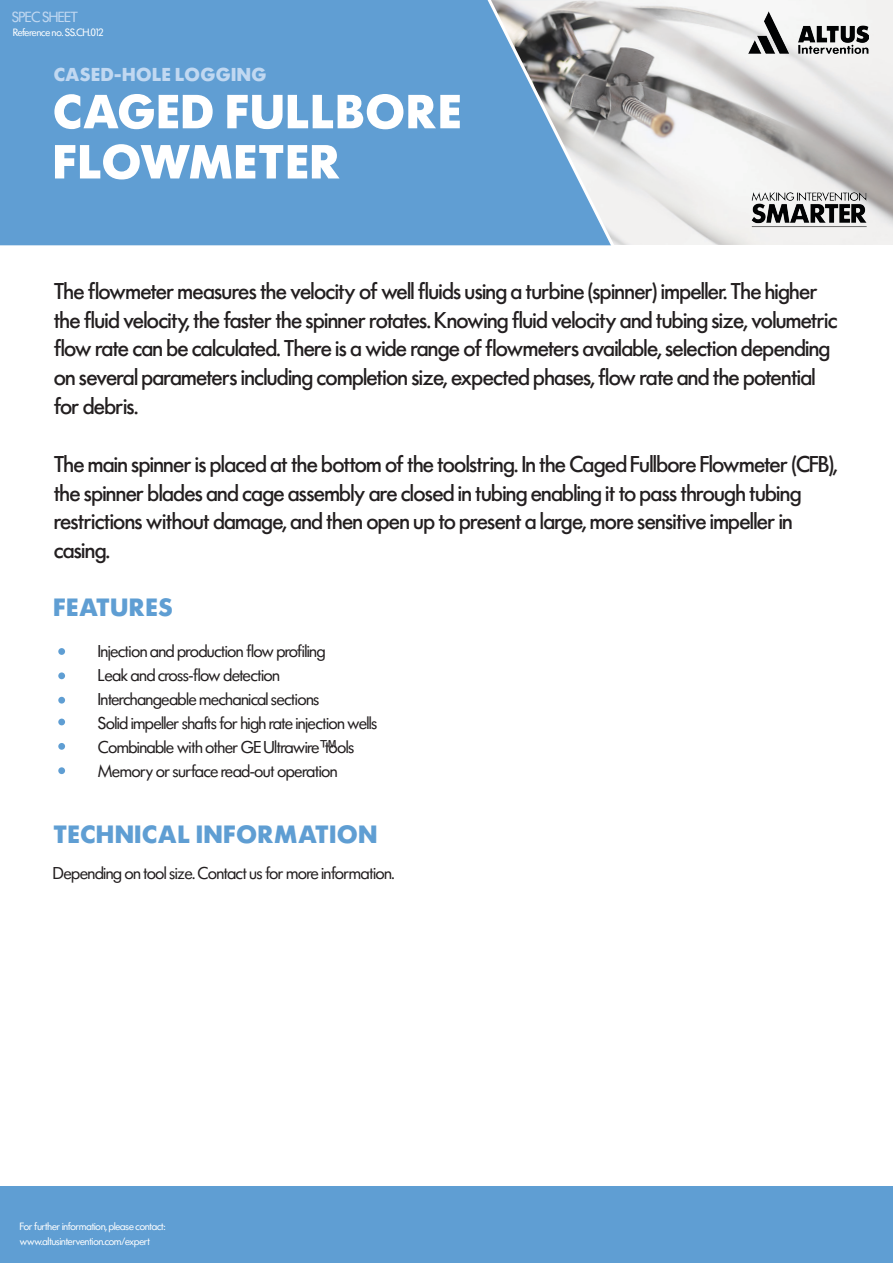
<style>
.page{position:relative;width:893px;height:1263px;background:#fff}
.page>*{position:absolute;margin:0;border:0;box-sizing:border-box;transform-origin:0 0}
.t1{font:700 50.25px/50.2px "Futura SHOP";letter-spacing:.06em;color:#fff}
.t2{font:700 26.25px "Futura SHOP";letter-spacing:.06em;color:#5f9ed3}
.t3{font:500 24px/28.8px "Futura SHOP";color:#231f20}
.t4{font:700 19.65px "Futura SHOP";letter-spacing:.06em;color:#c1d8f1}
.t5{font:18px "Futura SHOP";color:#231f20}
.t6{font:15.45px "Futura SHOP";color:#c1d8f1}
.t7{font:11.1px "Futura SHOP";color:#fff}
</style>
<div class="page">
<img style="left:617px;top:0;width:276px;height:245px">
<div style="left:0;top:0;width:483px;height:245px;background:#609ed3"></div>
<img style="left:749px;top:12px;width:120px;height:41px">
<div style="left:58px;top:648px;width:7px;height:7px;background:#5f9ed3;border-radius:50%"></div>
<div style="left:58px;top:719px;width:7px;height:6px;background:#5f9ed3;border-radius:50%"></div>
<div style="left:58px;top:672px;width:7px;height:7px;background:#5f9ed3;border-radius:50%"></div>
<div style="left:58px;top:743px;width:7px;height:7px;background:#5f9ed3;border-radius:50%"></div>
<div style="left:58px;top:697px;width:7px;height:7px;background:#5f9ed3;border-radius:50%"></div>
<div style="left:58px;top:767px;width:7px;height:7px;background:#5f9ed3;border-radius:50%"></div>
<svg style="left:483px;top:0;width:134px;height:246px;background:#87a5bf"></svg>
<img style="left:747px;top:187px;width:123px;height:42px">
<div style="left:0;top:1186px;width:893px;height:77px;background:#5f9ed3"></div>
<p class="t6" style="left:12px;top:9px;width:67px">SPEC SHEET</p>
<p class="t7" style="left:13px;top:27px;width:92px">Reference no. SS.CH.012</p>
<p class="t4" style="left:54px;top:64px;width:214px">CASED-HOLE LOGGING</p>
<p class="t1" style="left:54px;top:87px;width:408px">CAGED FULLBORE<br>FLOWMETER</p>
<p class="t3" style="left:54px;top:277px;width:785px">The flowmeter measures the velocity of well fluids using a turbine (spinner) impeller. The higher the fluid velocity, the faster the spinner rotates. Knowing fluid velocity and tubing size, volumetric flow rate can be calculated. There is a wide range of flowmeters available, selection depending on several parameters including completion size, expected phases, flow rate and the potential for debris.</p>
<p class="t3" style="left:54px;top:450px;width:785px">The main spinner is placed at the bottom of the toolstring. In the Caged Fullbore Flowmeter (CFB), the spinner blades and cage assembly are closed in tubing enabling it to pass through tubing restrictions without damage, and then open up to present a large, more sensitive impeller in casing.</p>
<p class="t2" style="left:54px;top:594px;width:120px">FEATURES</p>
<p class="t5" style="left:98px;top:642px;width:228px">Injection and production flow profiling</p>
<p class="t5" style="left:98px;top:666px;width:183px">Leak and cross-flow detection</p>
<p class="t5" style="left:98px;top:690px;width:222px">Interchangeable mechanical sections</p>
<p class="t5" style="left:98px;top:714px;width:280px">Solid impeller shafts for high rate injection wells</p>
<p class="t5" style="left:98px;top:738px;width:257px">Combinable with other GE Ultrawire™ tools</p>
<p class="t5" style="left:98px;top:762px;width:241px">Memory or surface read-out operation</p>
<p class="t2" style="left:54px;top:820px;width:325px">TECHNICAL INFORMATION</p>
<p class="t5" style="left:53px;top:864px;width:342px">Depending on tool size. Contact us for more information.</p>
<p class="t7" style="left:20px;top:1220px;width:147px">For further information, please contact:</p>
<p class="t7" style="left:20px;top:1235px;width:132px">www.altusintervention.com/expert</p>
</div>
